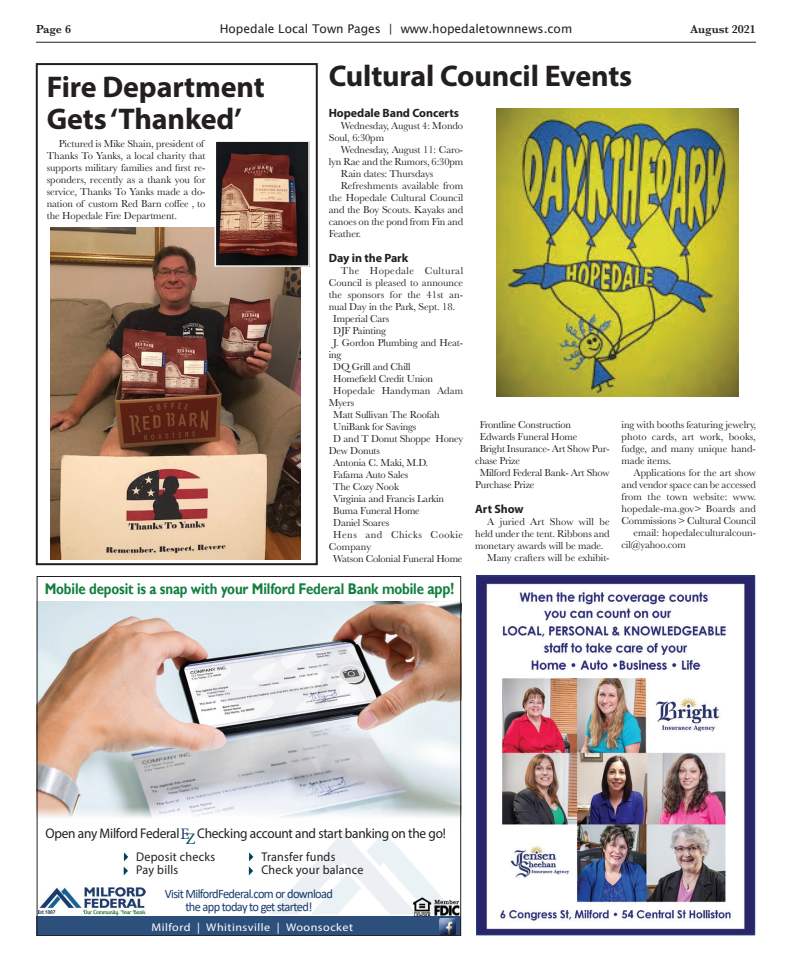
<style>
.page{position:relative;width:792px;height:972px;background:#fff}
.page>*{position:absolute;margin:0;border:0;box-sizing:border-box;transform-origin:0 0}
.t1{font:700 30px/32px "Myriad Pro";letter-spacing:-.005em;color:#231f20}
.t2{font:16px "Minion Pro";color:#163c6d}
.t3{font:700 15.5px "Gill Sans";letter-spacing:-.01em;color:#117f3f;scale:.85 1}
.t4{font:14px "Myriad Pro";letter-spacing:-.02em;color:#231f20;scale:.95 1}
.t5{font:12.9px/12.9px "Calibri";letter-spacing:-.05em;color:#163c6d;text-align:center;scale:.96 1}
.t6{font:12.7px "Myriad Pro";letter-spacing:.02em;color:#231f20;scale:.95 1}
.t7{font:12px "Lucida Grande";color:#231f20}
.t8{font:700 12px "Myriad Pro";letter-spacing:-.005em;color:#231f20}
.t9{font:600 12px "Baskerville";color:#231f20}
.t10{font:11.1px "Myriad Pro";letter-spacing:.04em;color:#fff;scale:1.09 1}
.t11{font:10.5px/12px "Baskerville";letter-spacing:-.01em;color:#231f20}
.t12{font:10.5px "Baskerville";letter-spacing:.01em;color:#231f20}
.t13{font:10.5px "Baskerville";letter-spacing:.045em;color:#231f20}
.t14{font:10.5px "Baskerville";letter-spacing:.05em;color:#231f20}
.s1{font-size:16.2px}
.s2{color:#00445b}
</style>
<div class="page">
<hr style="left:36px;top:42px;width:720px;height:1px;background:#231f20">
<img style="left:478px;top:577px;width:275px;height:356px">
<div style="left:476px;top:575px;width:279px;height:360px;border:1px solid #253f8e"></div>
<svg style="left:270px;top:832px;width:171px;height:82px"></svg>
<img style="left:39px;top:887px;width:106px;height:28px">
<div style="left:37px;top:916px;width:424px;height:20px;background:#2d4f7b"></div>
<div style="left:438px;top:918px;width:18px;height:15px;background:#fff;opacity:.75"></div>
<div style="left:438px;top:919px;width:18px;height:17px;background:#231f20;opacity:.75"></div>
<img style="left:39px;top:601px;width:420px;height:217px">
<svg style="left:124px;top:852px;width:4px;height:23px"></svg>
<svg style="left:249px;top:852px;width:4px;height:23px"></svg>
<div style="left:37px;top:576px;width:424px;height:360px;border:1px solid #231f20"></div>
<img style="left:413px;top:896px;width:47px;height:20px">
<div style="left:36px;top:63px;width:282px;height:502px;border:2px solid #231f20"></div>
<img style="left:51px;top:227px;width:249px;height:333px">
<img style="left:218px;top:143px;width:89px;height:121px">
<div style="left:215px;top:140px;width:95px;height:127px;border:2px solid #fff"></div>
<img style="left:497px;top:108px;width:241px;height:288px">
<p class="t9" style="left:36px;top:21px;width:37px">Page 6</p>
<p class="t7" style="left:220px;top:22px;width:354px">Hopedale Local Town Pages | www.hopedaletownnews.com</p>
<p class="t9" style="left:690px;top:21px;width:67px">August 2021</p>
<h1 class="t1" style="left:47px;top:69px;width:219px">Fire Department<br>Gets ‘Thanked’</h1>
<p class="t11" style="left:47px;top:138px;width:160px;text-indent:12px">Pictured is Mike Shain, president of Thanks To Yanks, a local charity that supports military families and first re&shy;sponders, recently as a thank you for service, Thanks To Yanks made a do&shy;nation of custom Red Barn coffee , to the Hopedale Fire Department.</p>
<h1 class="t1" style="left:329px;top:58px;width:305px">Cultural Council Events</h1>
<p class="t8" style="left:329px;top:105px;width:132px">Hopedale Band Concerts</p>
<p class="t11" style="left:329px;top:120px;width:136px;text-indent:12px">Wednesday, August 4: Mondo<br>Soul, 6:30pm</p>
<p class="t11" style="left:341px;top:144px;width:124px">Wednesday, August 11: Caro-</p>
<p class="t11" style="left:329px;top:156px;width:136px">lyn Rae and the Rumors, 6:30pm</p>
<p class="t11" style="left:341px;top:168px;width:94px">Rain dates: Thursdays</p>
<p class="t11" style="left:341px;top:180px;width:124px">Refreshments available from</p>
<p class="t11" style="left:329px;top:192px;width:136px">the Hopedale Cultural Council</p>
<p class="t11" style="left:329px;top:204px;width:136px">and the Boy Scouts. Kayaks and</p>
<p class="t11" style="left:329px;top:216px;width:136px">canoes on the pond from Fin and</p>
<p class="t11" style="left:329px;top:228px;width:34px">Feather.</p>
<p class="t8" style="left:329px;top:250px;width:81px">Day in the Park</p>
<p class="t13" style="left:341px;top:264px;width:124px">The Hopedale Cultural</p>
<p class="t11" style="left:329px;top:277px;width:136px">Council is pleased to announce</p>
<p class="t12" style="left:329px;top:288px;width:136px">the sponsors for the 41st an-</p>
<p class="t11" style="left:329px;top:301px;width:128px">nual Day in the Park, Sept. 18.</p>
<p class="t11" style="left:333px;top:313px;width:58px">Imperial Cars</p>
<p class="t11" style="left:333px;top:325px;width:54px">DJF Painting</p>
<p class="t11" style="left:333px;top:337px;width:131px">J. Gordon Plumbing and Heat-</p>
<p class="t11" style="left:329px;top:349px;width:14px">ing</p>
<p class="t11" style="left:333px;top:361px;width:79px">DQ Grill and Chill</p>
<p class="t11" style="left:333px;top:373px;width:101px">Homefield Credit Union</p>
<p class="t12" style="left:333px;top:384px;width:131px">Hopedale Handyman Adam</p>
<p class="t11" style="left:329px;top:397px;width:27px">Myers</p>
<p class="t11" style="left:333px;top:409px;width:108px">Matt Sullivan The Roofah</p>
<p class="t11" style="left:333px;top:421px;width:85px">UniBank for Savings</p>
<p class="t11" style="left:333px;top:433px;width:131px">D and T Donut Shoppe Honey</p>
<p class="t11" style="left:329px;top:445px;width:53px">Dew Donuts</p>
<p class="t11" style="left:333px;top:457px;width:96px">Antonia C. Maki, M.D.</p>
<p class="t11" style="left:333px;top:469px;width:77px">Fafama Auto Sales</p>
<p class="t11" style="left:333px;top:481px;width:67px">The Cozy Nook</p>
<p class="t11" style="left:333px;top:493px;width:112px">Virginia and Francis Larkin</p>
<p class="t11" style="left:333px;top:505px;width:88px">Buma Funeral Home</p>
<p class="t11" style="left:333px;top:517px;width:58px">Daniel Soares</p>
<p class="t14" style="left:333px;top:528px;width:131px">Hens and Chicks Cookie</p>
<p class="t12" style="left:329px;top:540px;width:44px">Company</p>
<p class="t11" style="left:333px;top:553px;width:131px">Watson Colonial Funeral Home</p>
<p class="t11" style="left:622px;top:419px;width:136px;text-align:justify">ing with booths featuring jewelry, photo cards, art work, books, fudge, and many unique hand&shy;made items.</p>
<p class="t11" style="left:634px;top:467px;width:124px">Applications for the art show</p>
<p class="t11" style="left:622px;top:479px;width:136px">and vendor space can be accessed</p>
<p class="t12" style="left:622px;top:490px;width:136px">from the town website: www.</p>
<p class="t11" style="left:622px;top:503px;width:136px">hopedale-ma.gov&gt; Boards and</p>
<p class="t11" style="left:622px;top:515px;width:136px">Commissions &gt; Cultural Council</p>
<p class="t11" style="left:634px;top:527px;width:124px">email: hopedaleculturalcoun-</p>
<p class="t11" style="left:622px;top:539px;width:66px">cil@yahoo.com</p>
<p class="t11" style="left:480px;top:419px;width:93px">Frontline Construction</p>
<p class="t11" style="left:480px;top:431px;width:99px">Edwards Funeral Home</p>
<p class="t11" style="left:480px;top:443px;width:131px">Bright Insurance- Art Show Pur-</p>
<p class="t11" style="left:475px;top:455px;width:46px">chase Prize</p>
<p class="t11" style="left:480px;top:467px;width:131px">Milford Federal Bank- Art Show</p>
<p class="t11" style="left:475px;top:479px;width:61px">Purchase Prize</p>
<p class="t8" style="left:475px;top:501px;width:50px">Art Show</p>
<p class="t12" style="left:487px;top:515px;width:124px">A juried Art Show will be</p>
<p class="t11" style="left:475px;top:528px;width:136px">held under the tent. Ribbons and</p>
<p class="t11" style="left:475px;top:540px;width:130px">monetary awards will be made.</p>
<p class="t11" style="left:487px;top:552px;width:124px">Many crafters will be exhibit-</p>
<h3 class="t3" style="left:45px;top:579px;width:483px">Mobile deposit is a snap with your Milford Federal Bank mobile <span class="s1">app!</span></h3>
<h2 class="t2" style="left:181px;top:823px;width:16px">E<span class="s2">Z</span></h2>
<h3 class="t4" style="left:46px;top:825px;width:143px">Open any Milford Federal</h3>
<h3 class="t4" style="left:197px;top:825px;width:263px">Checking account and start banking on the go!</h3>
<p class="t6" style="left:124px;top:849px;width:98px">• Deposit checks</p>
<p class="t6" style="left:124px;top:862px;width:59px">• Pay bills</p>
<p class="t6" style="left:249px;top:849px;width:93px">• Transfer funds</p>
<p class="t6" style="left:249px;top:862px;width:122px">• Check your balance</p>
<p class="t5" style="left:165px;top:887px;width:177px">Visit MilfordFederal.com or download the app today to get started!</p>
<p class="t10" style="left:151px;top:921px;width:187px">Milford | Whitinsville | Woonsocket</p>
</div>
